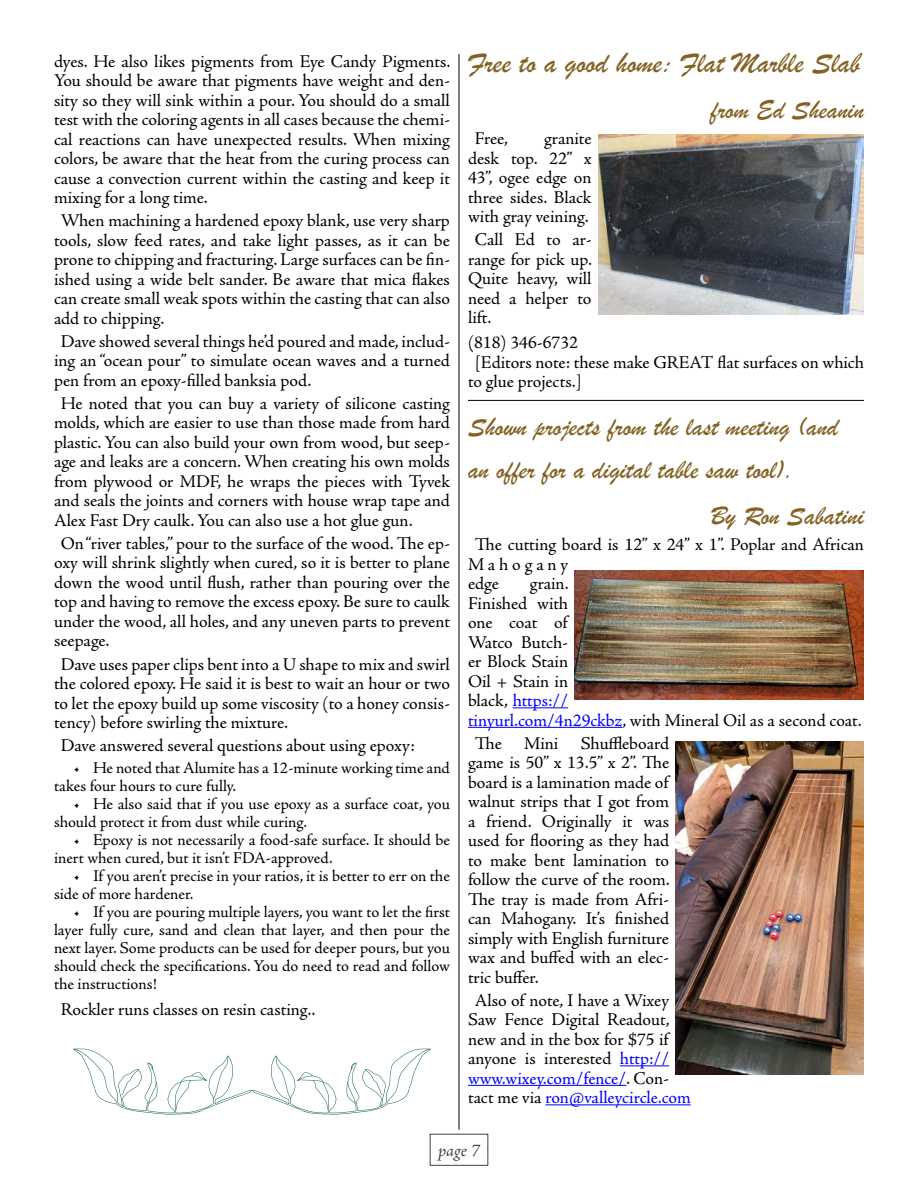
<style>
.page{position:relative;width:918px;height:1188px;background:#fff}
.page>*{position:absolute;margin:0;border:0;box-sizing:border-box;transform-origin:0 0}
.Marker_felt{font:30px "Brush Script";color:#836223}
.Marker_felt-2{font:27px/43.2px "Brush Script";color:#836223}
.marker_felt_author{font:27px "Brush Script";color:#836223}
.Final_Basic{font:18px/19.5px "Adobe Jenson Pro";letter-spacing:-.005em;color:#000;text-align:justify}
.Officers{font:18px "Adobe Jenson Pro";color:#000}
.t1{font:italic 18px "Adobe Jenson Pro";color:#000}
.t2{font:16.5px/18px "Adobe Jenson Pro";letter-spacing:-.005em;color:#000}
.s1{color:#00f}
</style>
<div class="page">
<img style="left:598px;top:135px;width:266px;height:180px">
<hr style="left:468px;top:400px;width:396px;height:1px;background:#000">
<hr style="left:513px;top:707px;width:55px;height:1px;background:#00f">
<hr style="left:468px;top:727px;width:154px;height:1px;background:#00f">
<hr style="left:620px;top:1065px;width:49px;height:1px;background:#00f">
<hr style="left:468px;top:1085px;width:158px;height:1px;background:#00f">
<hr style="left:545px;top:1104px;width:146px;height:1px;background:#00f">
<img style="left:575px;top:570px;width:289px;height:129px">
<img style="left:676px;top:741px;width:188px;height:333px">
<hr style="left:459px;top:54px;width:1px;height:1076px;background:#000">
<svg style="left:73px;top:1049px;width:358px;height:66px"></svg>
<p class="Final_Basic" style="left:54px;top:52px;width:398px">dyes. He also likes pigments from Eye Candy Pigments.<br>You should be aware that pigments have weight and den&shy;sity so they will sink within a pour. You should do a small test with the coloring agents in all cases because the chemi&shy;cal reactions can have unexpected results. When mixing colors, be aware that the heat from the curing process can cause a convection current within the casting and keep it mixing for a long time.</p>
<p class="Final_Basic" style="left:54px;top:211px;width:398px;text-indent:7px">When machining a hardened epoxy blank, use very sharp tools, slow feed rates, and take light passes, as it can be prone to chipping and fracturing. Large surfaces can be fin&shy;ished using a wide belt sander. Be aware that mica flakes can create small weak spots within the casting that can also add to chipping.</p>
<p class="Final_Basic" style="left:54px;top:332px;width:398px;text-indent:7px">Dave showed several things he’d poured and made, includ&shy;ing an “ocean pour” to simulate ocean waves and a turned pen from an epoxy-filled banksia pod.</p>
<p class="Final_Basic" style="left:54px;top:394px;width:398px;text-indent:7px">He noted that you can buy a variety of silicone casting molds, which are easier to use than those made from hard plastic. You can also build your own from wood, but seep&shy;age and leaks are a concern. When creating his own molds from plywood or MDF, he wraps the pieces with Tyvek and seals the joints and corners with house wrap tape and Alex Fast Dry caulk. You can also use a hot glue gun.</p>
<p class="Final_Basic" style="left:54px;top:534px;width:398px;text-indent:7px">On “river tables,” pour to the surface of the wood. The ep&shy;oxy will shrink slightly when cured, so it is better to plane down the wood until flush, rather than pouring over the top and having to remove the excess epoxy. Be sure to caulk under the wood, all holes, and any uneven parts to prevent seepage.</p>
<p class="Final_Basic" style="left:54px;top:654px;width:398px;text-indent:7px">Dave uses paper clips bent into a U shape to mix and swirl the colored epoxy. He said it is best to wait an hour or two to let the epoxy build up some viscosity (to a honey consis&shy;tency) before swirling the mixture.</p>
<p class="Final_Basic" style="left:61px;top:736px;width:356px">Dave answered several questions about using epoxy:</p>
<p class="t2" style="left:54px;top:759px;width:397px;text-indent:20px">• He noted that Alumite has a 12-minute working time and takes four hours to cure fully.</p>
<p class="t2" style="left:54px;top:795px;width:397px;text-indent:20px">• He also said that if you use epoxy as a surface coat, you should protect it from dust while curing.</p>
<p class="t2" style="left:54px;top:831px;width:398px;text-indent:20px">• Epoxy is not necessarily a food-safe surface. It should be inert when cured, but it isn’t FDA-approved.</p>
<p class="t2" style="left:54px;top:867px;width:397px;text-indent:20px">• If you aren’t precise in your ratios, it is better to err on the side of more hardener.</p>
<p class="t2" style="left:54px;top:903px;width:398px;text-align:justify;text-indent:20px">• If you are pouring multiple layers, you want to let the first layer fully cure, sand and clean that layer, and then pour the next layer. Some products can be used for deeper pours, but you should check the specifications. You do need to read and follow the instructions!</p>
<p class="Final_Basic" style="left:61px;top:1000px;width:256px">Rockler runs classes on resin casting..</p>
<p class="Marker_felt" style="left:468px;top:43px;width:394px">Free to a good home: Flat Marble Slab</p>
<p class="marker_felt_author" style="left:710px;top:92px;width:155px">from Ed Sheanin</p>
<p class="Final_Basic" style="left:475px;top:129px;width:35px">Free,</p>
<p class="Final_Basic" style="left:468px;top:129px;width:125px;text-indent:76px">granite desk top. 22” x 43”, ogee edge on three sides. Black with gray veining.</p>
<p class="Final_Basic" style="left:468px;top:230px;width:126px;text-indent:7px">Call Ed to ar&shy;range for pick up.<br>Quite heavy, will need a helper to lift.</p>
<p class="Officers" style="left:468px;top:332px;width:111px">(818) 346-6732</p>
<p class="Final_Basic" style="left:468px;top:353px;width:398px;text-indent:7px">[Editors note: these make GREAT flat surfaces on which to glue projects.]</p>
<p class="Marker_felt-2" style="left:468px;top:405px;width:372px">Shown projects from the last meeting (and an offer for a digital table saw tool).</p>
<p class="marker_felt_author" style="left:711px;top:498px;width:155px">By Ron Sabatini</p>
<p class="Final_Basic" style="left:468px;top:535px;width:398px;text-align:left;text-indent:7px">The cutting board is 12” x 24” x 1”. Poplar and African<br>Mahogany<br>edge</p>
<p class="Final_Basic" style="left:468px;top:574px;width:395px;text-align:left;text-indent:62px">grain.<br>Finished with<br>one coat of<br>Watco Butch-<br>er Block Stain<br>Oil + Stain in<br>black, <span class="s1">https://<br>tinyurl.com/4n29ckbz</span>, with Mineral Oil as a second coat.</p>
<p class="Final_Basic" style="left:468px;top:734px;width:203px;text-indent:7px">The Mini Shuffleboard game is 50” x 13.5” x 2”. The board is a lamination made of walnut strips that I got from a friend. Originally it was used for flooring as they had to make bent lamination to follow the curve of the room.<br>The tray is made from Afri&shy;can Mahogany. It’s finished simply with English furniture wax and buffed with an elec&shy;tric buffer.</p>
<p class="Final_Basic" style="left:468px;top:991px;width:224px;text-align:left;text-indent:7px">Also of note, I have a Wixey<br>Saw Fence Digital Readout, new and in the box for $75 if anyone is interested <span class="s1">http:// www.wixey.com/fence/</span>. Con&shy;tact me via <span class="s1">ron@valleycircle.com</span></p>
<p class="t1" style="left:438px;top:1140px;width:43px">page 7</p>
</div>
